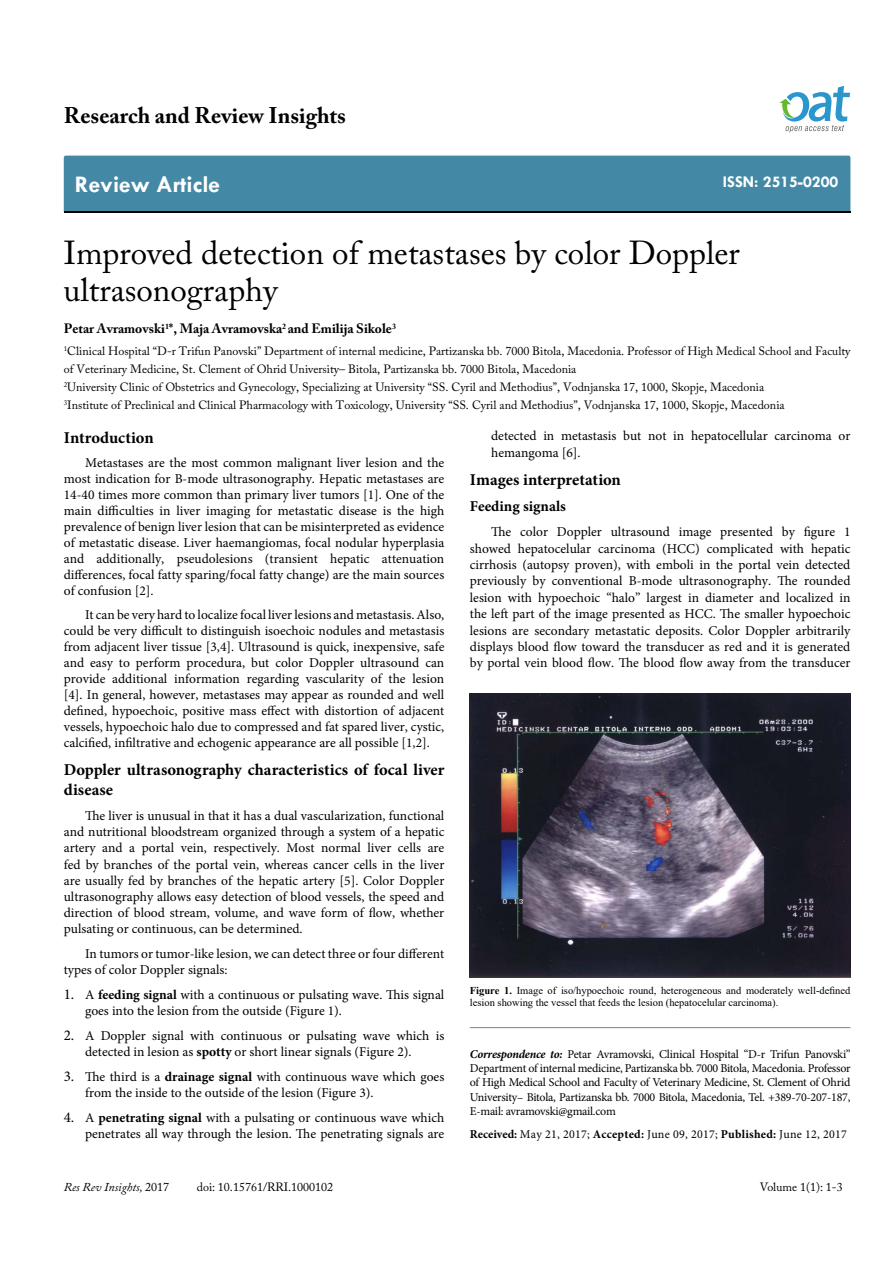
<style>
.page{position:relative;width:893px;height:1263px;background:#fff}
.page>*{position:absolute;margin:0;border:0;box-sizing:border-box;transform-origin:0 0}
.t1{font:33px/37.5px "Adobe Caslon Pro";color:#000}
.t2{font:700 24px "Tw Cen";color:#fff}
.t3{font:700 22.5px "Adobe Caslon Pro";color:#000}
.t4{font:700 16.5px/19.8px "Minion Pro";color:#000}
.t5{font:700 16.5px "Tw Cen";color:#fff}
.t6{font:700 15px "Minion Pro";color:#000}
.t7{font:13.5px/15.9px "Minion Pro";color:#000}
.t8{font:700 13.5px "Adobe Caslon Pro";color:#000}
.t9{font:12px/18px "Adobe Caslon Pro";color:#000}
.t10{font:12px/14.4px "Minion Pro";letter-spacing:-.02em;color:#000;text-align:justify}
.t11{font:12px "Minion Pro";letter-spacing:.02em;color:#000}
.t12{font:italic 12px "Adobe Caslon Pro";color:#000}
.t13{font:10.5px/12.6px "Times New Roman";color:#000}
.s1{font-size:15px}
.s2{font-weight:700}
.s3{font-weight:700;font-style:italic}
.s4{font-style:normal}
</style>
<div class="page">
<div style="left:64px;top:156px;width:786px;height:56px;background:#4389a5"></div>
<svg style="left:779px;top:86px;width:71px;height:47px"></svg>
<hr style="left:470px;top:1027px;width:380px;height:1px;background:#808285">
<img style="left:470px;top:693px;width:380px;height:285px">
<h3 class="t3" style="left:64px;top:102px;width:284px">Research and Review Insights</h3>
<h2 class="t2" style="left:75px;top:170px;width:147px">Review Article</h2>
<p class="t5" style="left:723px;top:172px;width:117px">ISSN: 2515-0200</p>
<h1 class="t1" style="left:64px;top:233px;width:678px">Improved detection of metastases by color Doppler ultrasonography</h1>
<p class="t8" style="left:64px;top:320px;width:334px">Petar Avramovski<sup>1</sup>*, Maja Avramovska<sup>2</sup> and Emilija Sikole<sup>3</sup></p>
<p class="t9" style="left:64px;top:342px;width:788px"><sup>1</sup>Clinical Hospital “D-r Trifun Panovski” Department of internal medicine, Partizanska bb. 7000 Bitola, Macedonia. Professor of High Medical School and Faculty of Veterinary Medicine, St. Clement of Ohrid University– Bitola, Partizanska bb. 7000 Bitola, Macedonia<br><sup>2</sup>University Clinic of Obstetrics and Gynecology, Specializing at University “SS. Cyril and Methodius”, Vodnjanska 17, 1000, Skopje, Macedonia<br><sup>3</sup>Institute of Preclinical and Clinical Pharmacology with Toxicology, University “SS. Cyril and Methodius”, Vodnjanska 17, 1000, Skopje, Macedonia</p>
<p class="t4" style="left:64px;top:427px;width:91px">Introduction</p>
<p class="t7" style="left:64px;top:455px;width:382px;text-align:justify;text-indent:21px">Metastases are the most common malignant liver lesion and the most indication for B-mode ultrasonography. Hepatic metastases are 14-40 times more common than primary liver tumors [1]. One of the main difficulties in liver imaging for metastatic disease is the high prevalence of benign liver lesion that can be misinterpreted as evidence of metastatic disease. Liver haemangiomas, focal nodular hyperplasia and additionally, pseudolesions (transient hepatic attenuation differences, focal fatty sparing/focal fatty change) are the main sources of confusion [2].</p>
<p class="t7" style="left:64px;top:607px;width:382px;text-align:justify;text-indent:21px">It can be very hard to localize focal liver lesions and metastasis. Also, could be very difficult to distinguish isoechoic nodules and metastasis from adjacent liver tissue [3,4]. Ultrasound is quick, inexpensive, safe and easy to perform procedura, but color Doppler ultrasound can provide additional information regarding vascularity of the lesion [4]. In general, however, metastases may appear as rounded and well defined, hypoechoic, positive mass effect with distortion of adjacent vessels, hypoechoic halo due to compressed and fat spared liver, cystic, calcified, infiltrative and echogenic appearance are all possible [1,2].</p>
<p class="t4" style="left:64px;top:760px;width:382px">Doppler ultrasonography characteristics of focal liver disease</p>
<p class="t7" style="left:64px;top:808px;width:382px;text-align:justify;text-indent:21px">The liver is unusual in that it has a dual vascularization, functional and nutritional bloodstream organized through a system of a hepatic artery and a portal vein, respectively. Most normal liver cells are fed by branches of the portal vein, whereas cancer cells in the liver are usually fed by branches of the hepatic artery [5]. Color Doppler ultrasonography allows easy detection of blood vessels, the speed and direction of blood stream, volume, and wave form of flow, whether pulsating or continuous, can be determined.</p>
<p class="t7" style="left:64px;top:946px;width:382px;text-indent:21px">In tumors or tumor-like lesion, we can detect three or four different types of color Doppler signals:</p>
<p class="t7" style="left:85px;top:987px;width:361px;text-indent:-21px"><span class="s1">1.</span> A <span class="s2">feeding signal</span> with a continuous or pulsating wave. This signal goes into the lesion from the outside (Figure 1).</p>
<p class="t7" style="left:85px;top:1027px;width:361px;text-indent:-21px"><span class="s1">2.</span> A Doppler signal with continuous or pulsating wave which is detected in lesion as <span class="s2">spotty</span> or short linear signals (Figure 2).</p>
<p class="t7" style="left:85px;top:1068px;width:361px;text-indent:-21px"><span class="s1">3.</span> The third is a <span class="s2">drainage signal</span> with continuous wave which goes from the inside to the outside of the lesion (Figure 3).</p>
<p class="t7" style="left:64px;top:1109px;width:382px;text-align:right"><span class="s1">4.</span> A <span class="s2">penetrating signal</span> with a pulsating or continuous wave which penetrates all way through the lesion. The penetrating signals are</p>
<p class="t7" style="left:491px;top:428px;width:361px">detected in metastasis but not in hepatocellular carcinoma or hemangoma [6].</p>
<p class="t4" style="left:470px;top:469px;width:153px">Images interpretation</p>
<p class="t6" style="left:470px;top:496px;width:98px">Feeding signals</p>
<p class="t7" style="left:470px;top:524px;width:382px;line-height:16.4px;text-align:justify;text-indent:21px">The color Doppler ultrasound image presented by figure 1 showed hepatocelular carcinoma (HCC) complicated with hepatic cirrhosis (autopsy proven), with emboli in the portal vein detected previously by conventional B-mode ultrasonography. The rounded lesion with hypoechoic “halo” largest in diameter and localized in the left part of the image presented as HCC. The smaller hypoechoic lesions are secondary metastatic deposits. Color Doppler arbitrarily displays blood flow toward the transducer as red and it is generated by portal vein blood flow. The blood flow away from the transducer</p>
<p class="t13" style="left:470px;top:983px;width:382px"><span class="s2">Figure 1.</span> Image of iso/hypoechoic round, heterogeneous and moderately well-defined lesion showing the vessel that feeds the lesion (hepatocelular carcinoma).</p>
<p class="t10" style="left:470px;top:1047px;width:382px"><span class="s3">Correspondence to:</span> Petar Avramovski, Clinical Hospital “D-r Trifun Panovski” Department of internal medicine, Partizanska bb. 7000 Bitola, Macedonia. Professor of High Medical School and Faculty of Veterinary Medicine, St. Clement of Ohrid University– Bitola, Partizanska bb. 7000 Bitola, Macedonia, Tel. +389-70-207-187, E-mail: avramovski@gmail.com</p>
<p class="t11" style="left:470px;top:1126px;width:378px"><span class="s2">Received:</span> May 21, 2017; <span class="s2">Accepted:</span> June 09, 2017; <span class="s2">Published:</span> June 12, 2017</p>
<p class="t12" style="left:64px;top:1180px;width:107px">Res Rev Insights, <span class="s4">2017</span></p>
<p class="t9" style="left:197px;top:1178px;width:138px">doi: 10.15761/RRI.1000102</p>
<p class="t9" style="left:760px;top:1178px;width:84px">Volume 1(1): 1-3</p>
</div>
